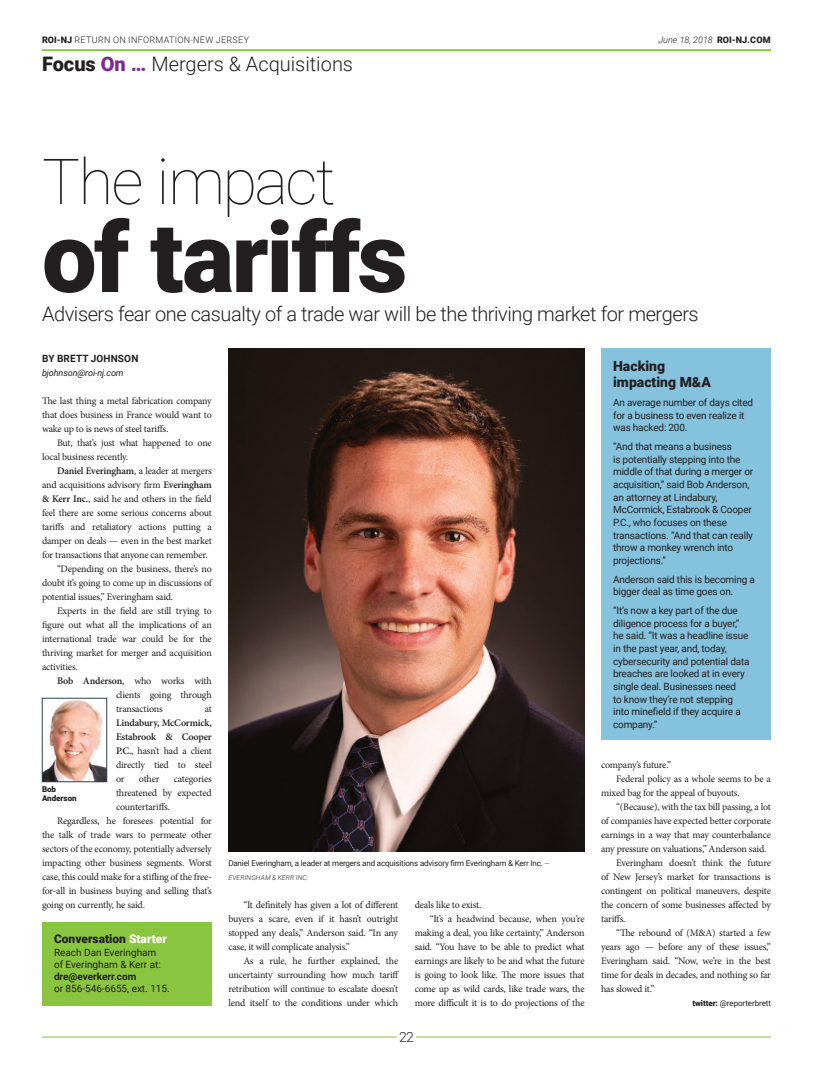
<style>
.page{position:relative;width:819px;height:1080px;background:#fff}
.page>*{position:absolute;margin:0;border:0;box-sizing:border-box;transform-origin:0 0}
.t1{font:900 97.5px "Roboto";letter-spacing:-.025em;color:#231f20}
.t2{font:100 63.5px "Roboto";letter-spacing:-.03em;color:#231f20}
.t3{font:300 20px "Roboto";letter-spacing:-.02em;color:#231f20}
.t4{font:300 20px "Roboto";color:#231f20}
.t5{font:900 14px/16.7px "Roboto";color:#231f20}
.t6{font:300 14px "Roboto";color:#231f20}
.t7{font:900 12px "Roboto";color:#231f20}
._4_Story_text{font:10px/14px "Minion Pro";letter-spacing:-.02em;color:#231f20;text-align:justify}
.t8{font:10px/12.7px "Roboto";letter-spacing:-.02em;color:#231f20}
._3_First_Graph{font:10px/14px "Minion Pro";letter-spacing:-.02em;color:#231f20;text-align:justify}
.t9{font:10px/12px "Roboto";color:#231f20}
._1_Byline{font:700 10px "Roboto";color:#231f20}
.t10{font:300 9px "Roboto";letter-spacing:.035em;color:#231f20}
.t11{font:italic 300 9px "Roboto";color:#231f20}
.t12{font:italic 9px "Roboto";letter-spacing:-.01em;color:#231f20}
.t13{font:8px "Roboto";letter-spacing:-.02em;color:#231f20}
.t14{font:900 8px/9px "Roboto";color:#231f20}
.t15{font:italic 300 6.8px "Roboto";letter-spacing:.015em;color:#231f20}
.s1{font-weight:900}
.s2{font-weight:900;font-style:normal}
.s3{font-weight:900;color:#7e2991}
.s4{font-weight:600}
.s5{color:#fff}
.s6{font-weight:300;font-style:italic;font-size:6.8px}
</style>
<div class="page">
<hr style="left:42px;top:1037px;width:729px;height:1px;background:#89c53f">
<hr style="left:42px;top:49px;width:729px;height:2px;background:#89c53f">
<div style="left:397px;top:1022px;width:19px;height:18px;background:#fff"></div>
<img style="left:228px;top:348px;width:357px;height:504px">
<div style="left:42px;top:922px;width:170px;height:84px;background:#89c53f"></div>
<div style="left:601px;top:348px;width:170px;height:392px;background:#84c2de"></div>
<img style="left:44px;top:700px;width:61px;height:80px">
<div style="left:42px;top:698px;width:65px;height:84px;border:1px solid #2d424d"></div>
<p class="t10" style="left:42px;top:33px;width:209px"><span class="s1">ROI-NJ</span> RETURN ON INFORMATION-NEW JERSEY</p>
<p class="t11" style="left:658px;top:33px;width:114px">June 18, 2018 <span class="s2">ROI-NJ.COM</span></p>
<p class="t4" style="left:42px;top:50px;width:313px"><span class="s1">Focus</span> <span class="s3">On …</span> Mergers &amp; Acquisitions</p>
<p class="t2" style="left:42px;top:137px;width:295px">The impact</p>
<p class="t1" style="left:42px;top:189px;width:367px">of tariffs</p>
<p class="t3" style="left:42px;top:300px;width:658px">Advisers fear one casualty of a trade war will be the thriving market for mergers</p>
<p class="_1_Byline" style="left:42px;top:351px;width:98px">BY BRETT JOHNSON</p>
<p class="t12" style="left:42px;top:366px;width:83px">bjohnson@roi-nj.com</p>
<p class="_3_First_Graph" style="left:42px;top:394px;width:171px">The last thing a metal fabrication company that does business in France would want to wake up to is news of steel tariffs.</p>
<p class="_4_Story_text" style="left:42px;top:436px;width:171px;text-indent:15px">But, that’s just what happened to one local business recently.</p>
<p class="_4_Story_text" style="left:42px;top:464px;width:171px;text-indent:15px"><span class="s4">Daniel Everingham</span>, a leader at mergers and acquisitions advisory firm <span class="s4">Everingham &amp; Kerr Inc.</span>, said he and others in the field feel there are some serious concerns about tariffs and retaliatory actions putting a damper on deals — even in the best market for transactions that anyone can remember.</p>
<p class="_4_Story_text" style="left:42px;top:562px;width:171px;text-indent:15px">“Depending on the business, there’s no doubt it’s going to come up in discussions of potential issues,” Everingham said.</p>
<p class="_4_Story_text" style="left:42px;top:604px;width:171px;text-indent:15px">Experts in the field are still trying to figure out what all the implications of an international trade war could be for the thriving market for merger and acquisition activities.</p>
<p class="_4_Story_text" style="left:116px;top:674px;width:97px;text-indent:-59px"><span class="s4">Bob Anderson</span>, who works with clients going through transactions</p>
<p class="_4_Story_text" style="left:116px;top:702px;width:97px;text-indent:89px">at <span class="s4">Lindabury, McCormick, Estabrook &amp; Cooper P.C.</span>, hasn’t had a client directly tied to steel or</p>
<p class="_4_Story_text" style="left:139px;top:772px;width:22px">other</p>
<p class="_4_Story_text" style="left:116px;top:772px;width:97px;text-indent:58px">categories threatened by expected countertariffs.</p>
<p class="_4_Story_text" style="left:42px;top:814px;width:171px;text-indent:15px">Regardless, he foresees potential for the talk of trade wars to permeate other sectors of the economy, potentially adversely impacting other business segments. Worst case, this could make for a stifling of the free&shy;for-all in business buying and selling that’s going on currently, he said.</p>
<p class="t14" style="left:42px;top:784px;width:36px">Bob<br>Anderson</p>
<p class="t7" style="left:54px;top:930px;width:115px">Conversation <span class="s5">Starter</span></p>
<p class="t9" style="left:54px;top:946px;width:108px">Reach Dan Everingham of Everingham &amp; Kerr at:</p>
<p class="_1_Byline" style="left:54px;top:969px;width:84px">dre@everkerr.com</p>
<p class="t9" style="left:54px;top:982px;width:117px">or 856-546-6655, ext. 115.</p>
<p class="t13" style="left:228px;top:858px;width:323px">Daniel Everingham, a leader at mergers and acquisitions advisory firm Everingham &amp; Kerr Inc. <span class="s6">—</span></p>
<p class="t15" style="left:228px;top:873px;width:81px">EVERINGHAM &amp; KERR INC.</p>
<p class="_4_Story_text" style="left:228px;top:898px;width:171px;text-indent:15px">“It definitely has given a lot of different buyers a scare, even if it hasn’t outright stopped any deals,” Anderson said. “In any case, it will complicate analysis.”</p>
<p class="_4_Story_text" style="left:228px;top:954px;width:172px;text-indent:15px">As a rule, he further explained, the uncertainty surrounding how much tariff retribution will continue to escalate doesn’t lend itself to the conditions under which</p>
<p class="_4_Story_text" style="left:415px;top:898px;width:68px">deals like to exist.</p>
<p class="_4_Story_text" style="left:415px;top:912px;width:171px;text-indent:15px">“It’s a headwind because, when you’re making a deal, you like certainty,” Anderson said. “You have to be able to predict what earnings are likely to be and what the future is going to look like. The more issues that come up as wild cards, like trade wars, the more difficult it is to do projections of the</p>
<h3 class="t6" style="left:399px;top:1027px;width:16px">22</h3>
<p class="t5" style="left:613px;top:357px;width:99px">Hacking impacting M&amp;A</p>
<p class="t8" style="left:613px;top:396px;width:142px">An average number of days cited for a business to even realize it was hacked: 200.</p>
<p class="t8" style="left:613px;top:440px;width:142px">“And that means a business<br>is potentially stepping into the middle of that during a merger or acquisition,” said Bob Anderson, an attorney at Lindabury,<br>McCormick, Estabrook &amp; Cooper<br>P.C., who focuses on these transactions. “And that can really throw a monkey wrench into projections.”</p>
<p class="t8" style="left:613px;top:572px;width:143px">Anderson said this is becoming a bigger deal as time goes on.</p>
<p class="t8" style="left:613px;top:604px;width:138px">“It’s now a key part of the due diligence process for a buyer,” he said. “It was a headline issue in the past year, and, today, cybersecurity and potential data breaches are looked at in every single deal. Businesses need<br>to know they’re not stepping into minefield if they acquire a company.”</p>
<p class="_4_Story_text" style="left:601px;top:758px;width:71px">company’s future.”</p>
<p class="_4_Story_text" style="left:601px;top:772px;width:171px;text-indent:15px">Federal policy as a whole seems to be a mixed bag for the appeal of buyouts.</p>
<p class="_4_Story_text" style="left:601px;top:800px;width:171px;text-indent:15px">“(Because), with the tax bill passing, a lot of companies have expected better corporate earnings in a way that may counterbalance any pressure on valuations,” Anderson said.</p>
<p class="_4_Story_text" style="left:601px;top:856px;width:171px;text-indent:15px">Everingham doesn’t think the future of New Jersey’s market for transactions is contingent on political maneuvers, despite the concern of some businesses affected by tariffs.</p>
<p class="_4_Story_text" style="left:601px;top:926px;width:171px;text-indent:15px">“The rebound of (M&amp;A) started a few years ago — before any of these issues,” Everingham said. “Now, we’re in the best time for deals in decades, and nothing so far has slowed it.”</p>
<p class="t13" style="left:693px;top:998px;width:80px"><span class="s1">twitter:</span> @reporterbrett</p>
</div>
